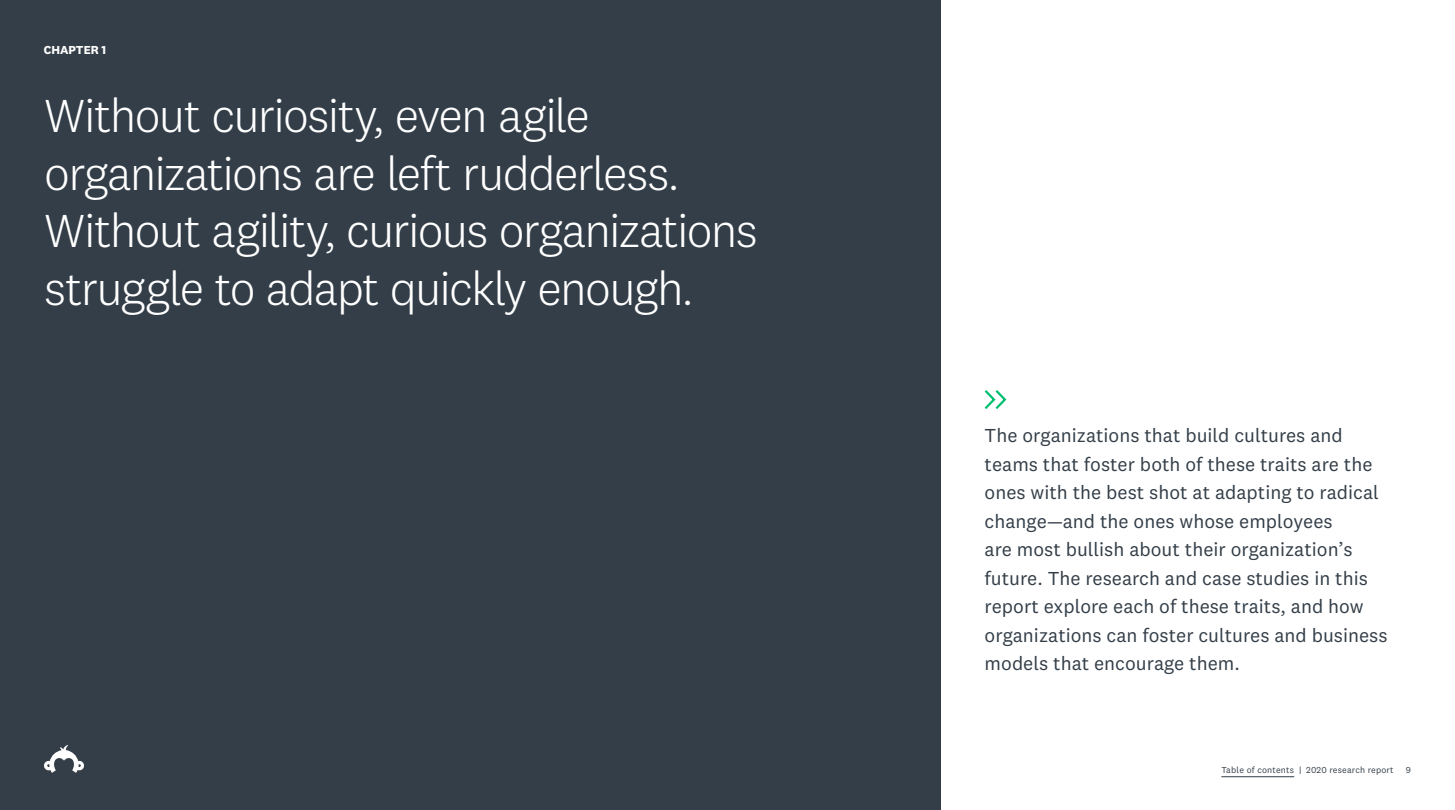
<style>
.page{position:relative;width:1455px;height:810px;background:#fff}
.page>*{position:absolute;margin:0;border:0;box-sizing:border-box;transform-origin:0 0}
.headlines_large{font:300 48px/57.6px "National 2";letter-spacing:-.035em;color:#fff}
.body_copy{font:19.5px/28.5px "National 2";color:#333e48}
.body_copy-2{font:700 12px "National 2";color:#fff}
.t1{font:9px "National 2";letter-spacing:.02em;color:#333e48}
</style>
<div class="page">
<div style="left:0;top:0;width:941px;height:810px;background:#333e48"></div>
<svg style="left:984px;top:390px;width:23px;height:19px"></svg>
<svg style="left:44px;top:745px;width:40px;height:28px"></svg>
<hr style="left:1221px;top:776px;width:73px;height:1px;background:#333e48">
<p class="body_copy-2" style="left:44px;top:43px;width:64px">CHAPTER 1</p>
<p class="headlines_large" style="left:44px;top:86px;width:715px">Without curiosity, even agile organizations are left rudderless.<br>Without agility, curious organizations struggle to adapt quickly enough.</p>
<p class="body_copy" style="left:985px;top:421px;width:404px">The organizations that build cultures and teams that foster both of these traits are the ones with the best shot at adapting to radical change—and the ones whose employees<br>are most bullish about their organization’s future. The research and case studies in this report explore each of these traits, and how organizations can foster cultures and business models that encourage them.</p>
<p class="t1" style="left:1221px;top:765px;width:174px">Table of contents | 2020 research report</p>
<p class="t1" style="left:1406px;top:765px;width:7px">9</p>
</div>
